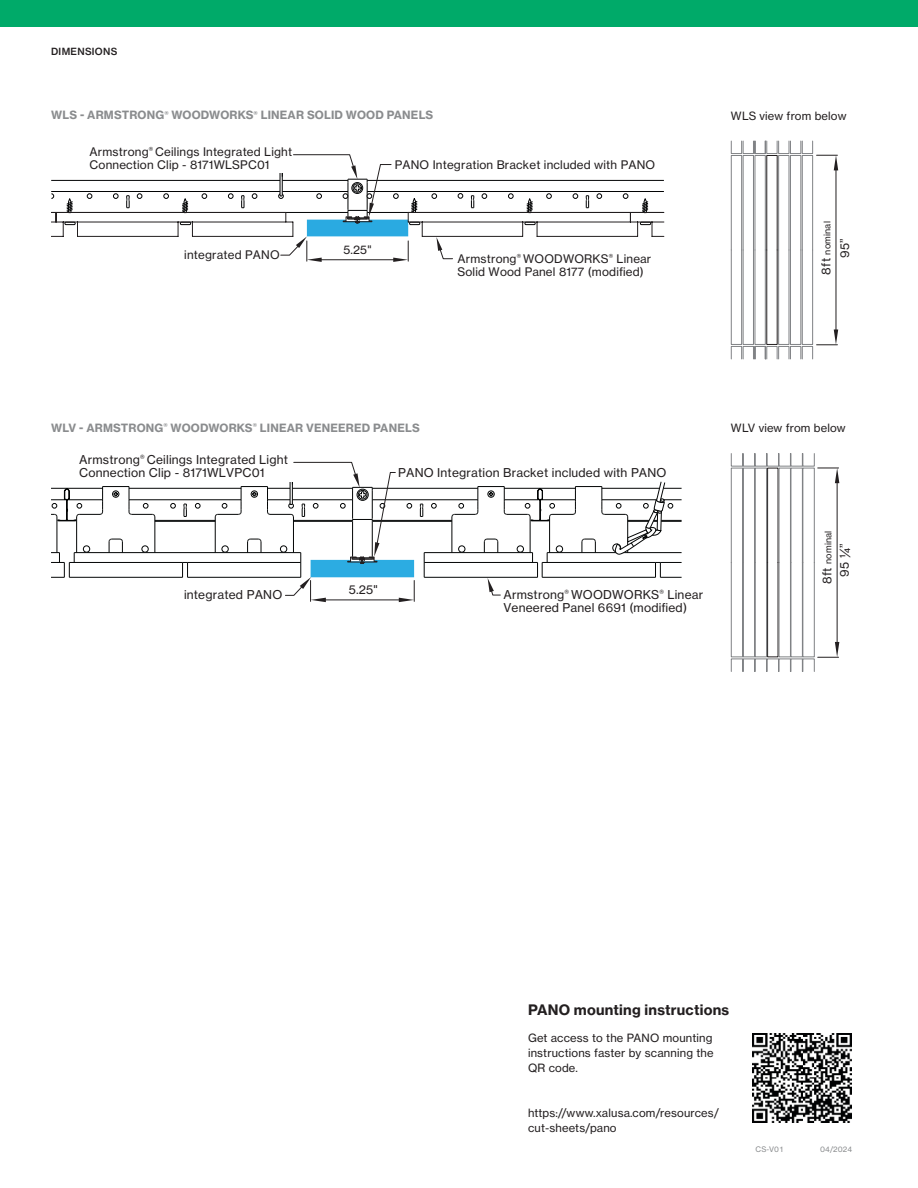
<style>
.page{position:relative;width:918px;height:1188px;background:#fff}
.page>*{position:absolute;margin:0;border:0;box-sizing:border-box;transform-origin:0 0}
.text{font:14.25px "N Haas Grotesk TX Pro 75 Bd";letter-spacing:.015em;color:#231f20}
.t1{font:12px/13.5px "N Haas Grotesk TX Pro 55 Rg";letter-spacing:.015em;color:#231f20}
.t2{font:11.7px/13px "N Haas Grotesk TX Pro 55 Rg";letter-spacing:.015em;color:#231f20}
.text-2{font:11.25px/14.9px "N Haas Grotesk TX Pro 55 Rg";letter-spacing:.015em;color:#231f20;text-align:justify}
.t3{font:11.25px "N Haas Grotesk TX Pro 75 Bd";letter-spacing:.015em;color:#8a8c8e}
.t4{font:9.75px "N Haas Grotesk TX Pro 65 Md";letter-spacing:.03em;color:#231f20}
.t5{font:9px "N Haas Grotesk TX Pro 55 Rg";letter-spacing:.015em;color:#231f20}
.t6{font:7.5px "N Haas Grotesk TX Pro 55 Rg";color:#8a8c8e}
.s1{font-size:12px}
</style>
<div class="page">
<div style="left:0;top:0;width:918px;height:27px;background:#00aa69"></div>
<svg style="left:586px;top:195px;width:3px;height:13px"></svg>
<svg style="left:471px;top:195px;width:4px;height:13px"></svg>
<svg style="left:241px;top:195px;width:4px;height:13px"></svg>
<svg style="left:126px;top:195px;width:4px;height:13px"></svg>
<hr style="left:51px;top:191px;width:229px;height:1px;background:#020304">
<hr style="left:367px;top:191px;width:297px;height:1px;background:#020304">
<hr style="left:51px;top:180px;width:229px;height:1px;background:#020304">
<hr style="left:367px;top:180px;width:297px;height:1px;background:#020304">
<svg style="left:527px;top:198px;width:6px;height:14px"></svg>
<svg style="left:182px;top:198px;width:6px;height:14px"></svg>
<svg style="left:137px;top:194px;width:5px;height:5px"></svg>
<svg style="left:164px;top:194px;width:5px;height:5px"></svg>
<svg style="left:202px;top:194px;width:5px;height:5px"></svg>
<svg style="left:228px;top:194px;width:5px;height:5px"></svg>
<svg style="left:252px;top:194px;width:5px;height:5px"></svg>
<svg style="left:432px;top:194px;width:5px;height:5px"></svg>
<svg style="left:458px;top:193px;width:5px;height:5px"></svg>
<svg style="left:482px;top:194px;width:5px;height:5px"></svg>
<svg style="left:508px;top:194px;width:5px;height:5px"></svg>
<svg style="left:546px;top:194px;width:6px;height:5px"></svg>
<svg style="left:573px;top:194px;width:5px;height:5px"></svg>
<svg style="left:597px;top:194px;width:5px;height:5px"></svg>
<svg style="left:623px;top:194px;width:5px;height:5px"></svg>
<svg style="left:113px;top:194px;width:5px;height:5px"></svg>
<svg style="left:87px;top:194px;width:5px;height:5px"></svg>
<hr style="left:422px;top:236px;width:101px;height:1px;background:#221e1f">
<hr style="left:422px;top:222px;width:101px;height:1px;background:#221e1f">
<hr style="left:408px;top:212px;width:222px;height:1px;background:#221e1f">
<hr style="left:537px;top:236px;width:101px;height:1px;background:#221e1f">
<hr style="left:537px;top:222px;width:101px;height:1px;background:#221e1f">
<svg style="left:522px;top:222px;width:16px;height:14px"></svg>
<hr style="left:78px;top:236px;width:100px;height:1px;background:#221e1f">
<hr style="left:78px;top:222px;width:100px;height:1px;background:#221e1f">
<hr style="left:630px;top:212px;width:34px;height:1px;background:#221e1f">
<svg style="left:637px;top:222px;width:27px;height:15px"></svg>
<hr style="left:56px;top:212px;width:230px;height:1px;background:#221e1f">
<hr style="left:192px;top:236px;width:101px;height:1px;background:#221e1f">
<hr style="left:192px;top:222px;width:101px;height:1px;background:#221e1f">
<svg style="left:178px;top:222px;width:15px;height:14px"></svg>
<svg style="left:51px;top:193px;width:27px;height:44px"></svg>
<svg style="left:642px;top:198px;width:6px;height:14px"></svg>
<hr style="left:389px;top:141px;width:222px;height:1px;background:#221e1f">
<hr style="left:611px;top:141px;width:53px;height:1px;background:#221e1f">
<svg style="left:618px;top:141px;width:16px;height:1px"></svg>
<hr style="left:75px;top:141px;width:230px;height:1px;background:#221e1f">
<svg style="left:159px;top:141px;width:15px;height:1px"></svg>
<svg style="left:235px;top:141px;width:16px;height:1px"></svg>
<svg style="left:82px;top:141px;width:15px;height:1px"></svg>
<hr style="left:51px;top:141px;width:31px;height:1px;background:#221e1f">
<svg style="left:436px;top:237px;width:17px;height:22px"></svg>
<svg style="left:272px;top:141px;width:151px;height:121px"></svg>
<svg style="left:184px;top:504px;width:3px;height:13px"></svg>
<hr style="left:155px;top:521px;width:60px;height:1px;background:#030505">
<hr style="left:129px;top:500px;width:112px;height:1px;background:#030505">
<hr style="left:372px;top:500px;width:106px;height:1px;background:#030505">
<hr style="left:155px;top:520px;width:60px;height:1px;background:#030505">
<hr style="left:372px;top:520px;width:80px;height:1px;background:#030505">
<hr style="left:129px;top:488px;width:112px;height:1px;background:#030505">
<hr style="left:372px;top:488px;width:106px;height:1px;background:#030505">
<hr style="left:372px;top:521px;width:80px;height:1px;background:#030505">
<svg style="left:171px;top:503px;width:5px;height:5px"></svg>
<svg style="left:195px;top:503px;width:5px;height:5px"></svg>
<svg style="left:431px;top:503px;width:5px;height:5px"></svg>
<hr style="left:74px;top:552px;width:227px;height:1px;background:#030505">
<hr style="left:69px;top:562px;width:114px;height:1px;background:#030505">
<hr style="left:69px;top:577px;width:114px;height:1px;background:#030505">
<hr style="left:188px;top:562px;width:113px;height:1px;background:#030505">
<svg style="left:182px;top:562px;width:6px;height:15px"></svg>
<hr style="left:188px;top:577px;width:113px;height:1px;background:#030505">
<hr style="left:155px;top:517px;width:1px;height:36px;background:#030505">
<hr style="left:76px;top:517px;width:1px;height:36px;background:#030505">
<svg style="left:109px;top:539px;width:14px;height:14px"></svg>
<hr style="left:57px;top:517px;width:1px;height:36px;background:#030505">
<svg style="left:51px;top:486px;width:104px;height:35px"></svg>
<svg style="left:51px;top:552px;width:24px;height:26px"></svg>
<hr style="left:424px;top:552px;width:109px;height:1px;background:#030505">
<hr style="left:424px;top:562px;width:114px;height:1px;background:#030505">
<hr style="left:424px;top:577px;width:114px;height:1px;background:#030505">
<div style="left:83px;top:546px;width:7px;height:6px;border:1px solid #030505;border-radius:50%"></div>
<svg style="left:142px;top:546px;width:6px;height:6px"></svg>
<svg style="left:452px;top:481px;width:230px;height:115px"></svg>
<svg style="left:215px;top:461px;width:210px;height:141px"></svg>
<img style="left:752px;top:1034px;width:100px;height:89px">
<svg style="left:731px;top:141px;width:107px;height:218px"></svg>
<div style="left:766px;top:155px;width:11px;height:95px;border:1px solid #231f20"></div>
<svg style="left:731px;top:453px;width:108px;height:219px"></svg>
<p class="t4" style="left:51px;top:45px;width:68px">DIMENSIONS</p>
<p class="t3" style="left:51px;top:108px;width:384px">WLS - ARMSTRONG<sup>®</sup> WOODWORKS<sup>®</sup> LINEAR SOLID WOOD PANELS</p>
<p class="t2" style="left:90px;top:146px;width:204px">Armstrong<sup>®</sup> Ceilings Integrated Light<br>Connection Clip - 8171WLSPC01</p>
<p class="t2" style="left:395px;top:158px;width:262px">PANO Integration Bracket included with PANO</p>
<p class="t2" style="left:184px;top:248px;width:97px">integrated PANO</p>
<p class="t2" style="left:343px;top:243px;width:30px">5.25"</p>
<p class="t2" style="left:458px;top:252px;width:195px">Armstrong<sup>®</sup> WOODWORKS<sup>®</sup> Linear<br>Solid Wood Panel 8177 (modified)</p>
<p class="text-2" style="left:731px;top:108px;width:117px">WLS view from below</p>
<p class="t5" style="left:822px;top:275px;width:55px;rotate:-90deg"><span class="s1">8ft</span> nominal</p>
<p class="t1" style="left:838px;top:258px;width:21px;rotate:-90deg">95”</p>
<p class="t3" style="left:51px;top:421px;width:370px">WLV - ARMSTRONG<sup>®</sup> WOODWORKS<sup>®</sup> LINEAR VENEERED PANELS</p>
<p class="t1" style="left:79px;top:452px;width:210px">Armstrong<sup>®</sup> Ceilings Integrated Light<br>Connection Clip - 8171WLVPC01</p>
<p class="t1" style="left:398px;top:466px;width:270px">PANO Integration Bracket included with PANO</p>
<p class="t1" style="left:184px;top:588px;width:100px">integrated PANO</p>
<p class="t1" style="left:349px;top:583px;width:30px">5.25"</p>
<p class="t1" style="left:503px;top:588px;width:201px">Armstrong<sup>®</sup> WOODWORKS<sup>®</sup> Linear<br>Veneered Panel 6691 (modified)</p>
<p class="text-2" style="left:731px;top:421px;width:116px">WLV view from below</p>
<p class="t5" style="left:823px;top:584px;width:55px;rotate:-90deg"><span class="s1">8ft</span> nominal</p>
<p class="t1" style="left:838px;top:577px;width:35px;rotate:-90deg">95 ¼”</p>
<p class="text" style="left:528px;top:1001px;width:203px">PANO mounting instructions</p>
<p class="text-2" style="left:528px;top:1031px;width:187px">Get access to the PANO mounting instructions faster by scanning the QR code.</p>
<p class="text-2" style="left:528px;top:1105px;width:192px">https://www.xalusa.com/resources/ cut-sheets/pano</p>
<p class="t6" style="left:756px;top:1145px;width:30px">CS-V01</p>
<p class="t6" style="left:820px;top:1145px;width:33px">04/2024</p>
</div>
